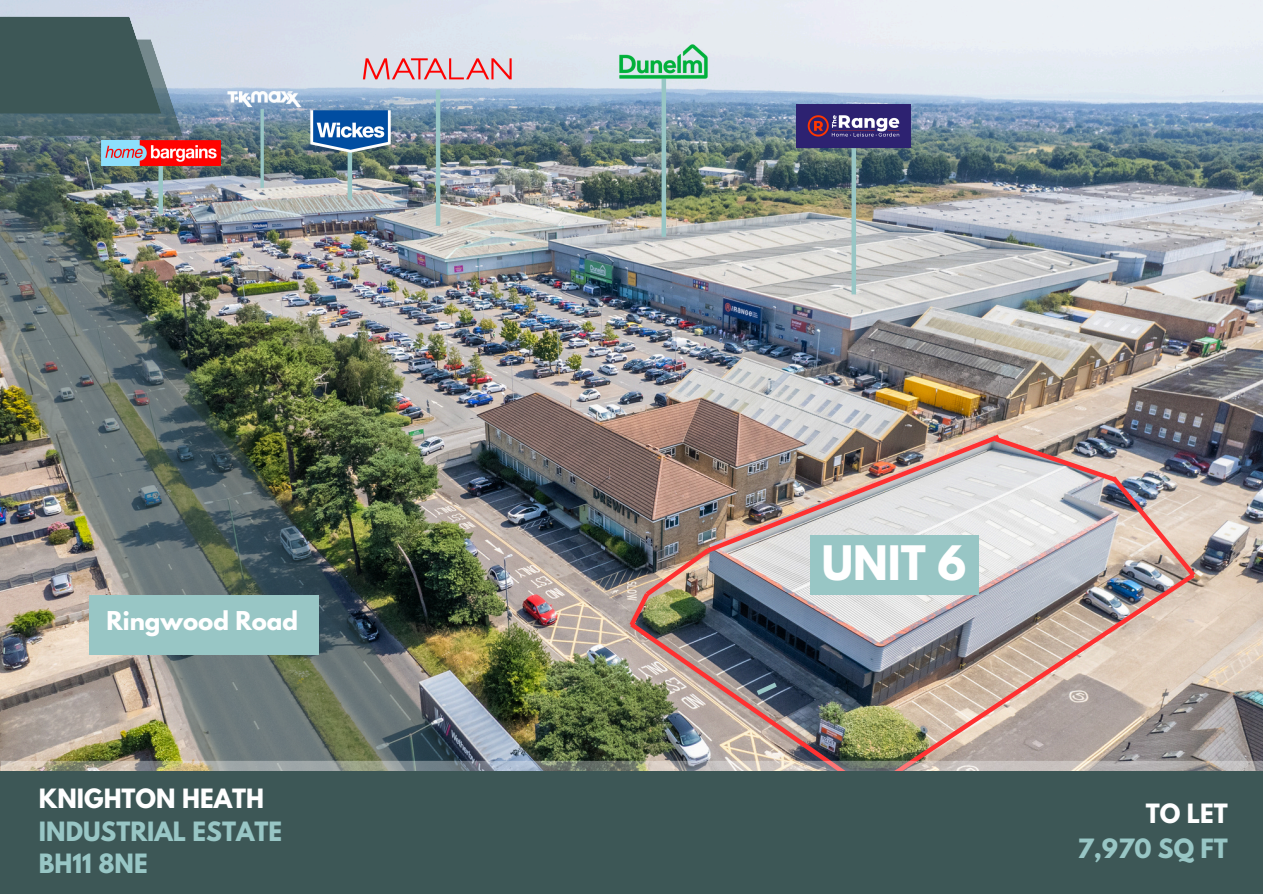
<style>
.page{position:relative;width:1263px;height:894px;background:#fff}
.page>*{position:absolute;margin:0;border:0;box-sizing:border-box;transform-origin:0 0}
.t1{font:700 42px "League Spartan";color:#fff}
.t2{font:700 23.55px/32.7px "League Spartan";color:#98c6c5}
.t3{font:700 23.55px "League Spartan";color:#fff}
.t4{font:700 22.95px "League Spartan";color:#fff}
.s1{color:#fff}
</style>
<div class="page">
<img style="left:0;top:0;width:1263px;height:760px">
<img style="left:797px;top:105px;width:113px;height:43px">
<hr style="left:662px;top:78px;width:4px;height:159px;background:#98c6c5">
<img style="left:620px;top:44px;width:87px;height:35px">
<img style="left:310px;top:110px;width:80px;height:30px">
<div style="left:851px;top:148px;width:5px;height:146px;background:#98c6c5"></div>
<svg style="left:260px;top:122px;width:4px;height:18px"></svg>
<img style="left:220px;top:75px;width:88px;height:47px">
<img style="left:362px;top:27px;width:156px;height:58px">
<hr style="left:436px;top:90px;width:4px;height:136px;background:#98c6c5">
<img style="left:704px;top:631px;width:161px;height:129px">
<img style="left:865px;top:631px;width:335px;height:129px">
<img style="left:0;top:140px;width:704px;height:630px">
<div style="left:89px;top:595px;width:229px;height:59px;background:#98c6c5"></div>
<div style="left:0;top:770px;width:1263px;height:123px;background:#3d5756"></div>
<svg style="left:0;top:17px;width:183px;height:119px;background:#536b6e"></svg>
<img style="left:1px;top:760px;width:1262px;height:10px">
<svg style="left:752px;top:678px;width:30px;height:20px"></svg>
<img style="left:625px;top:431px;width:575px;height:200px">
<p class="t4" style="left:106px;top:609px;width:193px">Ringwood Road</p>
<h2 class="t2" style="left:39px;top:785px;width:245px"><span class="s1">KNIGHTON HEATH<br></span>INDUSTRIAL ESTATE<br>BH11 8NE</h2>
<h2 class="t1" style="left:822px;top:542px;width:146px">UNIT 6</h2>
<h1 class="t3" style="left:1146px;top:801px;width:84px">TO LET</h1>
<h2 class="t2" style="left:1077px;top:834px;width:152px">7,970 SQ FT</h2>
</div>
